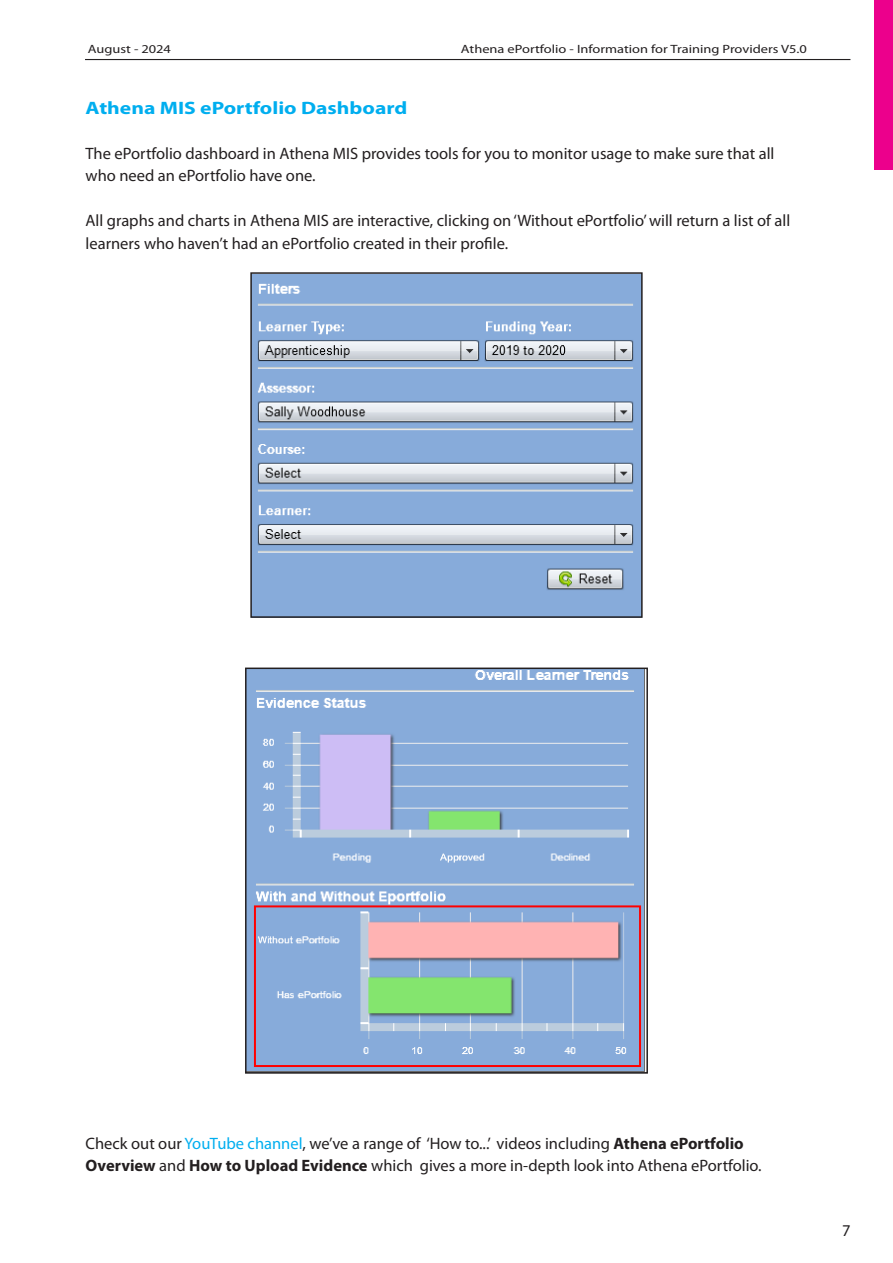
<style>
.page{position:relative;width:893px;height:1263px;background:#fff}
.page>*{position:absolute;margin:0;border:0;box-sizing:border-box;transform-origin:0 0}
.t1{font:700 18px "Myriad Pro";color:#00aeef;scale:1.2 1}
.t2{font:16.5px "Myriad Pro";color:#231f20}
.t3{font:12px "Myriad Pro";color:#231f20;scale:1.2 1}
.s1{color:#00aeef}
.s2{font-weight:700}
</style>
<div class="page">
<hr style="left:85px;top:59px;width:765px;height:1px;background:#231f20">
<div style="left:875px;top:0;width:18px;height:169px;background:#ec008c"></div>
<img style="left:248px;top:670px;width:397px;height:401px">
<div style="left:245px;top:667px;width:403px;height:407px;border:2px solid #231f20"></div>
<img style="left:253px;top:275px;width:387px;height:340px">
<div style="left:250px;top:272px;width:393px;height:346px;border:2px solid #231f20"></div>
<p class="t3" style="left:88px;top:44px;width:71px">August - 2024</p>
<p class="t3" style="left:461px;top:44px;width:290px">Athena ePortfolio - Information for Training Providers V5.0</p>
<p class="t1" style="left:86px;top:100px;width:270px">Athena MIS ePortfolio Dashboard</p>
<p class="t2" style="left:86px;top:146px;width:690px">The ePortfolio dashboard in Athena MIS provides tools for you to monitor usage to make sure that all</p>
<p class="t2" style="left:86px;top:169px;width:232px">who need an ePortfolio have one.</p>
<p class="t2" style="left:86px;top:214px;width:706px">All graphs and charts in Athena MIS are interactive, clicking on ‘Without ePortfolio’ will return a list of all</p>
<p class="t2" style="left:86px;top:236px;width:424px">learners who haven’t had an ePortfolio created in their profile.</p>
<p class="t2" style="left:86px;top:1136px;width:660px">Check out our <span class="s1">YouTube channel</span>, we’ve a range of ‘How to...’ videos including <span class="s2">Athena ePortfolio</span></p>
<p class="t2" style="left:86px;top:1159px;width:678px"><span class="s2">Overview</span> and <span class="s2">How to Upload Evidence</span> which gives a more in-depth look into Athena ePortfolio.</p>
<p class="t2" style="left:842px;top:1224px;width:10px">7</p>
</div>
